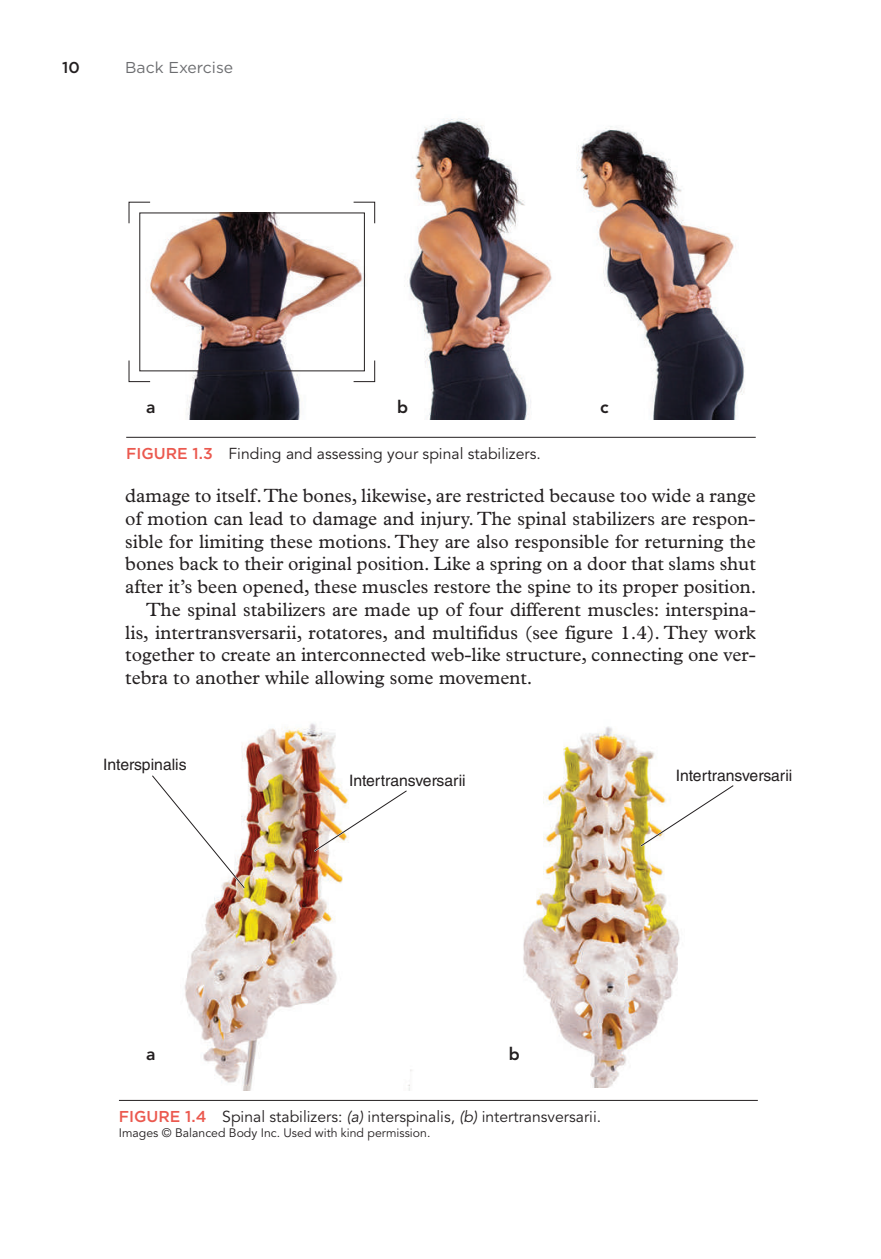
<style>
.page{position:relative;width:881px;height:1259px;background:#fff}
.page>*{position:absolute;margin:0;border:0;box-sizing:border-box;transform-origin:0 0}
.t1{font:19.25px "Plantin Std";color:#231f20}
.t2{font:800 17.5px "Avenir LT Std";color:#231f20}
.t3{font:15.75px "Avenir LT Std";color:#231f20}
.t4{font:15.75px "Helvetica LT Std";color:#231f20}
.t5{font:15.75px "Gotham";color:#6c6d70}
.t6{font:500 15.75px "Gotham";color:#231f20}
.t7{font:12.25px "Avenir LT Std";color:#231f20}
.s1{font-family:"Gotham";font-weight:500;color:#eb594f}
.s2{font-style:italic}
</style>
<div class="page">
<hr style="left:126px;top:437px;width:629px;height:1px;background:#231f20">
<img style="left:128px;top:214px;width:241px;height:206px">
<img style="left:404px;top:118px;width:148px;height:302px">
<img style="left:576px;top:126px;width:169px;height:294px">
<img style="left:184px;top:723px;width:228px;height:367px">
<img style="left:523px;top:726px;width:157px;height:361px">
<hr style="left:119px;top:1099px;width:638px;height:1px;background:#231f20">
<div style="left:139px;top:212px;width:226px;height:159px;border:1px solid #231f20"></div>
<svg style="left:128px;top:201px;width:23px;height:23px"></svg>
<svg style="left:352px;top:201px;width:23px;height:23px"></svg>
<svg style="left:128px;top:359px;width:23px;height:23px"></svg>
<svg style="left:352px;top:359px;width:23px;height:23px"></svg>
<svg style="left:638px;top:783px;width:96px;height:65px"></svg>
<svg style="left:312px;top:788px;width:97px;height:65px"></svg>
<svg style="left:152px;top:773px;width:95px;height:117px"></svg>
<p class="t6" style="left:62px;top:57px;width:19px">10</p>
<p class="t5" style="left:125px;top:57px;width:109px">Back Exercise</p>
<p class="t2" style="left:146px;top:396px;width:11px">a</p>
<p class="t2" style="left:397px;top:396px;width:13px">b</p>
<p class="t2" style="left:600px;top:396px;width:10px">c</p>
<p class="t3" style="left:126px;top:444px;width:416px"><span class="s1">FIGURE 1.3</span> Finding and assessing your spinal stabilizers.</p>
<p class="t1" style="left:125px;top:484px;width:632px">damage to itself. The bones, likewise, are restricted because too wide a range</p>
<p class="t1" style="left:125px;top:507px;width:631px">of motion can lead to damage and injury. The spinal stabilizers are respon-</p>
<p class="t1" style="left:125px;top:530px;width:631px">sible for limiting these motions. They are also responsible for returning the</p>
<p class="t1" style="left:125px;top:553px;width:632px">bones back to their original position. Like a spring on a door that slams shut</p>
<p class="t1" style="left:125px;top:575px;width:632px">after it’s been opened, these muscles restore the spine to its proper position.</p>
<p class="t1" style="left:146px;top:598px;width:611px">The spinal stabilizers are made up of four different muscles: interspina-</p>
<p class="t1" style="left:125px;top:621px;width:632px">lis, intertransversarii, rotatores, and multifidus (see figure 1.4). They work</p>
<p class="t1" style="left:125px;top:644px;width:632px">together to create an interconnected web-like structure, connecting one ver-</p>
<p class="t1" style="left:125px;top:666px;width:408px">tebra to another while allowing some movement.</p>
<p class="t4" style="left:103px;top:755px;width:85px">Interspinalis</p>
<p class="t4" style="left:349px;top:771px;width:118px">Intertransversarii</p>
<p class="t4" style="left:675px;top:766px;width:118px">Intertransversarii</p>
<p class="t2" style="left:146px;top:1043px;width:11px">a</p>
<p class="t2" style="left:508px;top:1043px;width:13px">b</p>
<p class="t3" style="left:119px;top:1107px;width:483px"><span class="s1">FIGURE 1.4</span> Spinal stabilizers: <span class="s2">(a)</span> interspinalis, <span class="s2">(b)</span> intertransversarii.</p>
<p class="t7" style="left:119px;top:1125px;width:313px">Images © Balanced Body Inc. Used with kind permission.</p>
</div>
